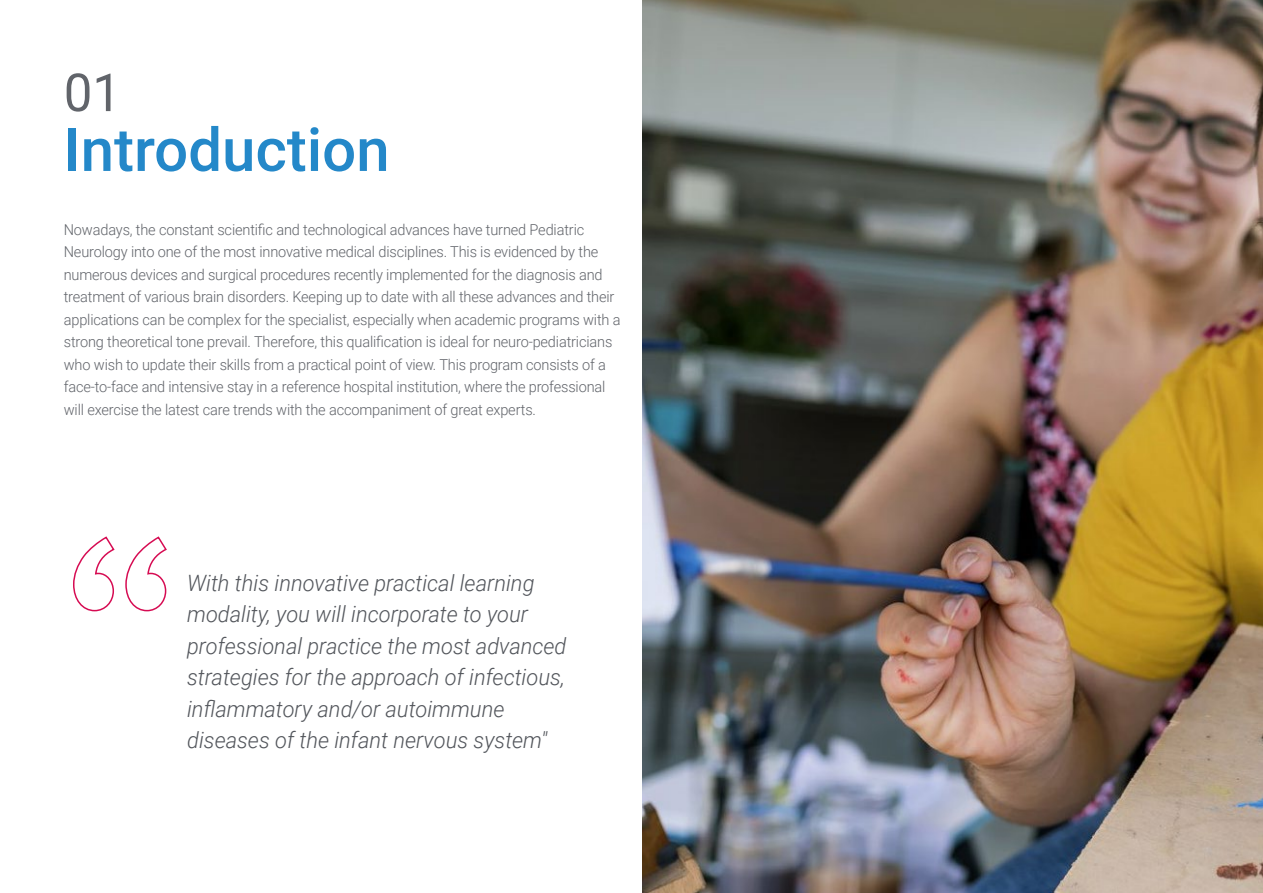
<style>
.page{position:relative;width:1263px;height:893px;background:#fff}
.page>*{position:absolute;margin:0;border:0;box-sizing:border-box;transform-origin:0 0}
.t1{font:500 60px "Roboto";color:#2488c9}
.t2{font:52.5px "Roboto";color:#61646a}
.t3{font:italic 300 22.5px/31.5px "Roboto";color:#52555b}
.t4{font:300 15px/22.5px "Roboto";letter-spacing:-.01em;color:#61646a}
</style>
<div class="page">
<svg style="left:73px;top:536px;width:94px;height:76px"></svg>
<img style="left:642px;top:0;width:621px;height:893px">
<h2 class="t2" style="left:64px;top:56px;width:59px">01</h2>
<h1 class="t1" style="left:64px;top:108px;width:327px">Introduction</h1>
<p class="t4" style="left:64px;top:217px;width:558px">Nowadays, the constant scientific and technological advances have turned Pediatric Neurology into one of the most innovative medical disciplines. This is evidenced by the numerous devices and surgical procedures recently implemented for the diagnosis and treatment of various brain disorders. Keeping up to date with all these advances and their applications can be complex for the specialist, especially when academic programs with a strong theoretical tone prevail. Therefore, this qualification is ideal for neuro-pediatricians who wish to update their skills from a practical point of view. This program consists of a face-to-face and intensive stay in a reference hospital institution, where the professional will exercise the latest care trends with the accompaniment of great experts.</p>
<p class="t3" style="left:187px;top:566px;width:381px">With this innovative practical learning modality, you will incorporate to your professional practice the most advanced strategies for the approach of infectious, inflammatory and/or autoimmune diseases of the infant nervous system"</p>
</div>
